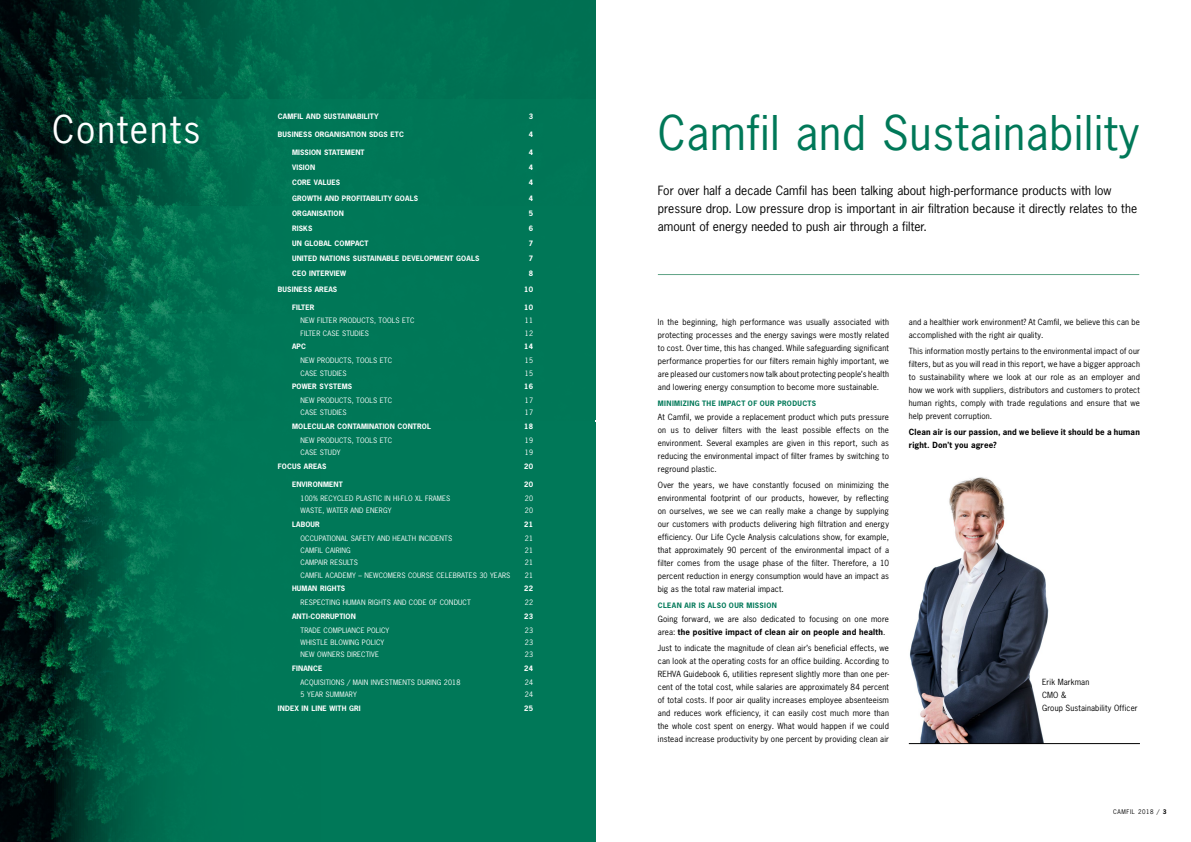
<style>
.page{position:relative;width:1191px;height:842px;background:#fff}
.page>*{position:absolute;margin:0;border:0;box-sizing:border-box;transform-origin:0 0}
.t1{font:45px "News Gothic";letter-spacing:.02em;color:#007858}
.t2{font:36px "News Gothic";letter-spacing:.055em;color:#fff}
.t3{font:12px/18px "News Gothic";color:#000}
.t4{font:8px/13px "News Gothic";letter-spacing:.02em;color:#000;text-align:justify}
.t5{font:700 8px/13px "News Gothic";letter-spacing:.02em;color:#000}
.t6{font:7px "News Gothic";letter-spacing:.02em;color:#fff}
.t7{font:700 7px "News Gothic";letter-spacing:.02em;color:#fff}
.t8{font:700 7px "News Gothic";letter-spacing:.05em;color:#007858}
.t9{font:6px "News Gothic";letter-spacing:.1em;color:#000}
.s1{font-weight:700}
</style>
<div class="page">
<img style="left:909px;top:477px;width:140px;height:266px">
<svg style="left:0;top:0;width:51px;height:842px;background:#02211a"></svg>
<svg style="left:51px;top:0;width:544px;height:99px;background:#006147"></svg>
<svg style="left:51px;top:99px;width:544px;height:107px;background:#006a4d"></svg>
<svg style="left:51px;top:206px;width:544px;height:108px;background:#006e50"></svg>
<svg style="left:51px;top:314px;width:544px;height:107px;background:#007051"></svg>
<svg style="left:51px;top:421px;width:544px;height:421px;background:#007052"></svg>
<hr style="left:658px;top:274px;width:481px;height:1px;background:#5fa385">
<hr style="left:909px;top:743px;width:231px;height:1px;background:#000">
<h2 class="t2" style="left:52px;top:107px;width:150px">Contents</h2>
<p class="t7" style="left:278px;top:112px;width:102px">CAMFIL AND SUSTAINABILITY</p>
<p class="t7" style="left:529px;top:112px;width:6px">3</p>
<p class="t7" style="left:278px;top:130px;width:127px">BUSINESS ORGANISATION SDGS ETC</p>
<p class="t7" style="left:529px;top:130px;width:6px">4</p>
<p class="t7" style="left:292px;top:148px;width:74px">MISSION STATEMENT</p>
<p class="t7" style="left:529px;top:148px;width:6px">4</p>
<p class="t7" style="left:292px;top:163px;width:25px">VISION</p>
<p class="t7" style="left:529px;top:163px;width:6px">4</p>
<p class="t7" style="left:292px;top:178px;width:50px">CORE VALUES</p>
<p class="t7" style="left:529px;top:178px;width:6px">4</p>
<p class="t7" style="left:292px;top:193px;width:127px">GROWTH AND PROFITABILITY GOALS</p>
<p class="t7" style="left:529px;top:193px;width:6px">4</p>
<p class="t7" style="left:292px;top:208px;width:53px">ORGANISATION</p>
<p class="t7" style="left:529px;top:208px;width:6px">5</p>
<p class="t7" style="left:292px;top:224px;width:22px">RISKS</p>
<p class="t7" style="left:529px;top:224px;width:6px">6</p>
<p class="t7" style="left:292px;top:239px;width:78px">UN GLOBAL COMPACT</p>
<p class="t7" style="left:529px;top:239px;width:6px">7</p>
<p class="t7" style="left:292px;top:254px;width:189px">UNITED NATIONS SUSTAINABLE DEVELOPMENT GOALS</p>
<p class="t7" style="left:529px;top:254px;width:6px">7</p>
<p class="t7" style="left:292px;top:269px;width:56px">CEO INTERVIEW</p>
<p class="t7" style="left:529px;top:269px;width:6px">8</p>
<p class="t7" style="left:278px;top:284px;width:61px">BUSINESS AREAS</p>
<p class="t7" style="left:524px;top:284px;width:10px">10</p>
<p class="t7" style="left:292px;top:302px;width:24px">FILTER</p>
<p class="t7" style="left:524px;top:302px;width:10px">10</p>
<p class="t6" style="left:300px;top:316px;width:115px">NEW FILTER PRODUCTS, TOOLS ETC</p>
<p class="t6" style="left:525px;top:316px;width:10px">11</p>
<p class="t6" style="left:300px;top:329px;width:70px">FILTER CASE STUDIES</p>
<p class="t6" style="left:525px;top:329px;width:10px">12</p>
<p class="t7" style="left:292px;top:342px;width:15px">APC</p>
<p class="t7" style="left:524px;top:342px;width:10px">14</p>
<p class="t6" style="left:300px;top:356px;width:93px">NEW PRODUCTS, TOOLS ETC</p>
<p class="t6" style="left:525px;top:356px;width:10px">15</p>
<p class="t6" style="left:300px;top:368px;width:48px">CASE STUDIES</p>
<p class="t6" style="left:525px;top:368px;width:10px">15</p>
<p class="t7" style="left:292px;top:382px;width:62px">POWER SYSTEMS</p>
<p class="t7" style="left:524px;top:382px;width:10px">16</p>
<p class="t6" style="left:300px;top:396px;width:93px">NEW PRODUCTS, TOOLS ETC</p>
<p class="t6" style="left:525px;top:396px;width:10px">17</p>
<p class="t6" style="left:300px;top:408px;width:48px">CASE STUDIES</p>
<p class="t6" style="left:525px;top:408px;width:10px">17</p>
<p class="t7" style="left:292px;top:422px;width:140px">MOLECULAR CONTAMINATION CONTROL</p>
<p class="t7" style="left:524px;top:422px;width:10px">18</p>
<p class="t6" style="left:300px;top:436px;width:93px">NEW PRODUCTS, TOOLS ETC</p>
<p class="t6" style="left:525px;top:436px;width:10px">19</p>
<p class="t6" style="left:300px;top:448px;width:42px">CASE STUDY</p>
<p class="t6" style="left:525px;top:448px;width:10px">19</p>
<p class="t7" style="left:278px;top:462px;width:50px">FOCUS AREAS</p>
<p class="t7" style="left:524px;top:462px;width:10px">20</p>
<p class="t7" style="left:292px;top:480px;width:52px">ENVIRONMENT</p>
<p class="t7" style="left:524px;top:480px;width:10px">20</p>
<p class="t6" style="left:300px;top:494px;width:151px">100% RECYCLED PLASTIC IN HI-FLO XL FRAMES</p>
<p class="t6" style="left:525px;top:494px;width:10px">20</p>
<p class="t6" style="left:300px;top:506px;width:92px">WASTE, WATER AND ENERGY</p>
<p class="t6" style="left:525px;top:506px;width:10px">20</p>
<p class="t7" style="left:292px;top:520px;width:29px">LABOUR</p>
<p class="t7" style="left:524px;top:520px;width:10px">21</p>
<p class="t6" style="left:300px;top:533px;width:153px">OCCUPATIONAL SAFETY AND HEALTH INCIDENTS</p>
<p class="t6" style="left:525px;top:533px;width:10px">21</p>
<p class="t6" style="left:300px;top:546px;width:52px">CAMFIL CAIRING</p>
<p class="t6" style="left:525px;top:546px;width:10px">21</p>
<p class="t6" style="left:300px;top:558px;width:59px">CAMPAIR RESULTS</p>
<p class="t6" style="left:525px;top:558px;width:10px">21</p>
<p class="t6" style="left:300px;top:570px;width:211px">CAMFIL ACADEMY – NEWCOMERS COURSE CELEBRATES 30 YEARS</p>
<p class="t6" style="left:525px;top:570px;width:10px">21</p>
<p class="t7" style="left:292px;top:584px;width:55px">HUMAN RIGHTS</p>
<p class="t7" style="left:524px;top:584px;width:10px">22</p>
<p class="t6" style="left:300px;top:598px;width:172px">RESPECTING HUMAN RIGHTS AND CODE OF CONDUCT</p>
<p class="t6" style="left:525px;top:598px;width:10px">22</p>
<p class="t7" style="left:292px;top:612px;width:65px">ANTI-CORRUPTION</p>
<p class="t7" style="left:524px;top:612px;width:10px">23</p>
<p class="t6" style="left:300px;top:625px;width:90px">TRADE COMPLIANCE POLICY</p>
<p class="t6" style="left:525px;top:625px;width:10px">23</p>
<p class="t6" style="left:300px;top:638px;width:85px">WHISTLE BLOWING POLICY</p>
<p class="t6" style="left:525px;top:638px;width:10px">23</p>
<p class="t6" style="left:300px;top:650px;width:80px">NEW OWNERS DIRECTIVE</p>
<p class="t6" style="left:525px;top:650px;width:10px">23</p>
<p class="t7" style="left:292px;top:664px;width:32px">FINANCE</p>
<p class="t7" style="left:524px;top:664px;width:10px">24</p>
<p class="t6" style="left:300px;top:678px;width:161px">ACQUISITIONS / MAIN INVESTMENTS DURING 2018</p>
<p class="t6" style="left:525px;top:678px;width:10px">24</p>
<p class="t6" style="left:300px;top:690px;width:58px">5 YEAR SUMMARY</p>
<p class="t6" style="left:525px;top:690px;width:10px">24</p>
<p class="t7" style="left:278px;top:704px;width:84px">INDEX IN LINE WITH GRI</p>
<p class="t7" style="left:524px;top:704px;width:10px">25</p>
<h1 class="t1" style="left:658px;top:104px;width:483px">Camfil and Sustainability</h1>
<p class="t3" style="left:658px;top:181px;width:481px">For over half a decade Camfil has been talking about high-performance products with low pressure drop. Low pressure drop is important in air filtration because it directly relates to the amount of energy needed to push air through a filter.</p>
<p class="t4" style="left:658px;top:315px;width:233px">In the beginning, high performance was usually associated with protecting processes and the energy savings were mostly related to cost. Over time, this has changed. While safeguarding significant performance properties for our filters remain highly important, we are pleased our customers now talk about protecting people’s health and lowering energy consumption to become more sustainable.</p>
<p class="t8" style="left:658px;top:398px;width:160px">MINIMIZING THE IMPACT OF OUR PRODUCTS</p>
<p class="t4" style="left:658px;top:411px;width:233px">At Camfil, we provide a replacement product which puts pressure on us to deliver filters with the least possible effects on the environment. Several examples are given in this report, such as reducing the environmental impact of filter frames by switching to reground plastic.</p>
<p class="t4" style="left:658px;top:478px;width:233px">Over the years, we have constantly focused on minimizing the environmental footprint of our products, however, by reflecting on ourselves, we see we can really make a change by supplying our customers with products delivering high filtration and energy efficiency. Our Life Cycle Analysis calculations show, for example, that approximately 90 percent of the environmental impact of a filter comes from the usage phase of the filter. Therefore, a 10 percent reduction in energy consumption would have an impact as big as the total raw material impact.</p>
<p class="t8" style="left:658px;top:600px;width:121px">CLEAN AIR IS ALSO OUR MISSION</p>
<p class="t4" style="left:658px;top:613px;width:233px">Going forward, we are also dedicated to focusing on one more area: <span class="s1">the positive impact of clean air on people and health</span>.</p>
<p class="t4" style="left:658px;top:641px;width:233px">Just to indicate the magnitude of clean air’s beneficial effects, we can look at the operating costs for an office building. According to REHVA Guidebook 6, utilities represent slightly more than one per&shy;cent of the total cost, while salaries are approximately 84 percent of total costs. If poor air quality increases employee absenteeism and reduces work efficiency, it can easily cost much more than the whole cost spent on energy. What would happen if we could instead increase productivity by one percent by providing clean air</p>
<p class="t4" style="left:909px;top:315px;width:233px">and a healthier work environment? At Camfil, we believe this can be accomplished with the right air quality.</p>
<p class="t4" style="left:909px;top:344px;width:233px">This information mostly pertains to the environmental impact of our filters, but as you will read in this report, we have a bigger approach to sustainability where we look at our role as an employer and how we work with suppliers, distributors and customers to protect human rights, comply with trade regulations and ensure that we help prevent corruption.</p>
<p class="t5" style="left:909px;top:425px;width:232px">Clean air is our passion, and we believe it should be a human right. Don’t you agree?</p>
<p class="t4" style="left:1042px;top:675px;width:97px;text-align:left">Erik Markman<br>CMO &amp;<br>Group Sustainability Officer</p>
<p class="t9" style="left:1113px;top:808px;width:55px">CAMFIL 2018 / <span class="s1">3</span></p>
</div>
